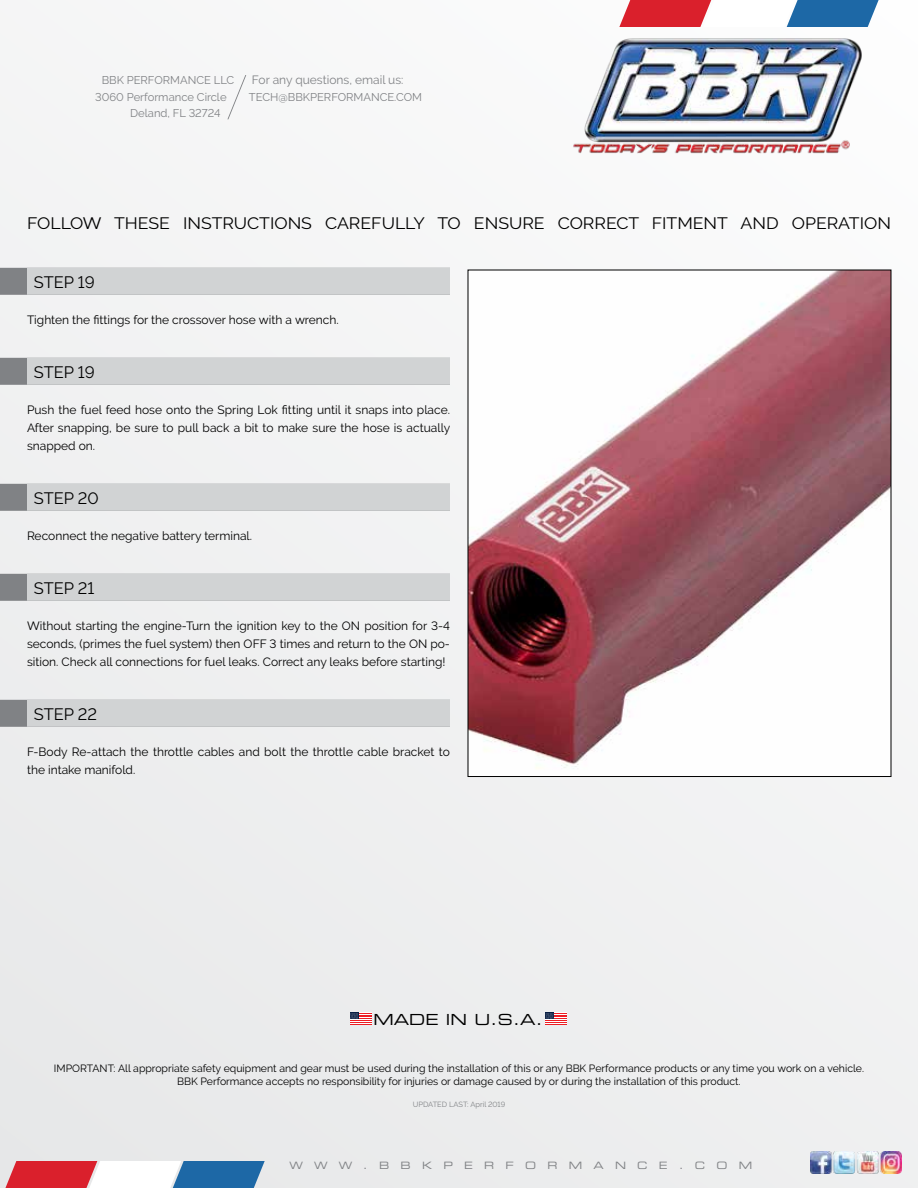
<style>
.page{position:relative;width:918px;height:1188px;background:#f0f1f1}
.page>*{position:absolute;margin:0;border:0;box-sizing:border-box;transform-origin:0 0}
.t1{font:16.5px "Raleway";color:#000;scale:1.07 1}
.t2{font:16.5px "Raleway";color:#000}
.t3{font:15.3px "Eurostile Extended Two";color:#000}
.t4{font:12px/18px "Raleway";color:#000;text-align:justify}
.t5{font:12px "Raleway";color:#808285}
.t6{font:11.25px "Raleway";color:#808285}
.t7{font:10.5px/12.6px "Raleway";color:#000;text-align:center}
.t8{font:10.2px "Eurostile Extended Two";letter-spacing:1.11em;color:#808285}
.t9{font:7.5px "Raleway";color:#808285}
</style>
<div class="page">
<svg style="left:619px;top:0;width:265px;height:27px"></svg>
<svg style="left:5px;top:1161px;width:260px;height:27px"></svg>
<img style="left:573px;top:37px;width:290px;height:119px">
<svg style="left:227px;top:75px;width:19px;height:45px"></svg>
<svg style="left:545px;top:1013px;width:22px;height:12px"></svg>
<svg style="left:350px;top:1013px;width:21px;height:12px"></svg>
<img style="left:810px;top:1152px;width:92px;height:21px">
<div style="left:0;top:268px;width:450px;height:27px;background:#808285"></div>
<div style="left:27px;top:268px;width:423px;height:27px;background:#d1d3d4"></div>
<div style="left:0;top:358px;width:450px;height:27px;background:#808285"></div>
<div style="left:27px;top:358px;width:423px;height:27px;background:#d1d3d4"></div>
<div style="left:0;top:484px;width:450px;height:27px;background:#808285"></div>
<div style="left:27px;top:484px;width:423px;height:27px;background:#d1d3d4"></div>
<div style="left:0;top:574px;width:450px;height:27px;background:#808285"></div>
<div style="left:27px;top:574px;width:423px;height:27px;background:#d1d3d4"></div>
<div style="left:0;top:700px;width:450px;height:27px;background:#808285"></div>
<div style="left:27px;top:700px;width:423px;height:27px;background:#d1d3d4"></div>
<img style="left:470px;top:272px;width:419px;height:503px">
<p class="t6" style="left:102px;top:74px;width:134px">BBK PERFORMANCE LLC</p>
<p class="t6" style="left:95px;top:90px;width:133px">3060 Performance Circle</p>
<p class="t6" style="left:130px;top:107px;width:92px">Deland, FL 32724</p>
<p class="t5" style="left:252px;top:73px;width:153px">For any questions, email us:</p>
<p class="t6" style="left:249px;top:90px;width:175px">TECH@BBKPERFORMANCE.COM</p>
<h1 class="t1" style="left:27px;top:214px;width:809px">FOLLOW THESE INSTRUCTIONS CAREFULLY TO ENSURE CORRECT FITMENT AND OPERATION</h1>
<h1 class="t2" style="left:34px;top:273px;width:62px">STEP 19</h1>
<p class="t4" style="left:27px;top:311px;width:313px">Tighten the fittings for the crossover hose with a wrench.</p>
<h1 class="t2" style="left:34px;top:363px;width:62px">STEP 19</h1>
<p class="t4" style="left:27px;top:401px;width:425px">Push the fuel feed hose onto the Spring Lok fitting until it snaps into place.<br>After snapping, be sure to pull back a bit to make sure the hose is actually snapped on.</p>
<h1 class="t2" style="left:34px;top:489px;width:66px">STEP 20</h1>
<p class="t4" style="left:27px;top:527px;width:227px">Reconnect the negative battery terminal.</p>
<h1 class="t2" style="left:34px;top:579px;width:62px">STEP 21</h1>
<p class="t4" style="left:27px;top:617px;width:425px">Without starting the engine-Turn the ignition key to the ON position for 3-4 seconds, (primes the fuel system) then OFF 3 times and return to the ON po&shy;sition. Check all connections for fuel leaks. Correct any leaks before starting!</p>
<h1 class="t2" style="left:34px;top:705px;width:65px">STEP 22</h1>
<p class="t4" style="left:27px;top:743px;width:424px">F-Body Re-attach the throttle cables and bolt the throttle cable bracket to the intake manifold.</p>
<p class="t3" style="left:373px;top:1009px;width:171px">MADE IN U.S.A.</p>
<p class="t7" style="left:54px;top:1062px;width:812px">IMPORTANT: All appropriate safety equipment and gear must be used during the installation of this or any BBK Performance products or any time you work on a vehicle.<br>BBK Performance accepts no responsibility for injuries or damage caused by or during the installation of this product.</p>
<p class="t9" style="left:413px;top:1100px;width:94px">UPDATED LAST: April 2019</p>
<p class="t8" style="left:289px;top:1158px;width:464px">WWW.BBKPERFORMANCE.COM</p>
</div>
